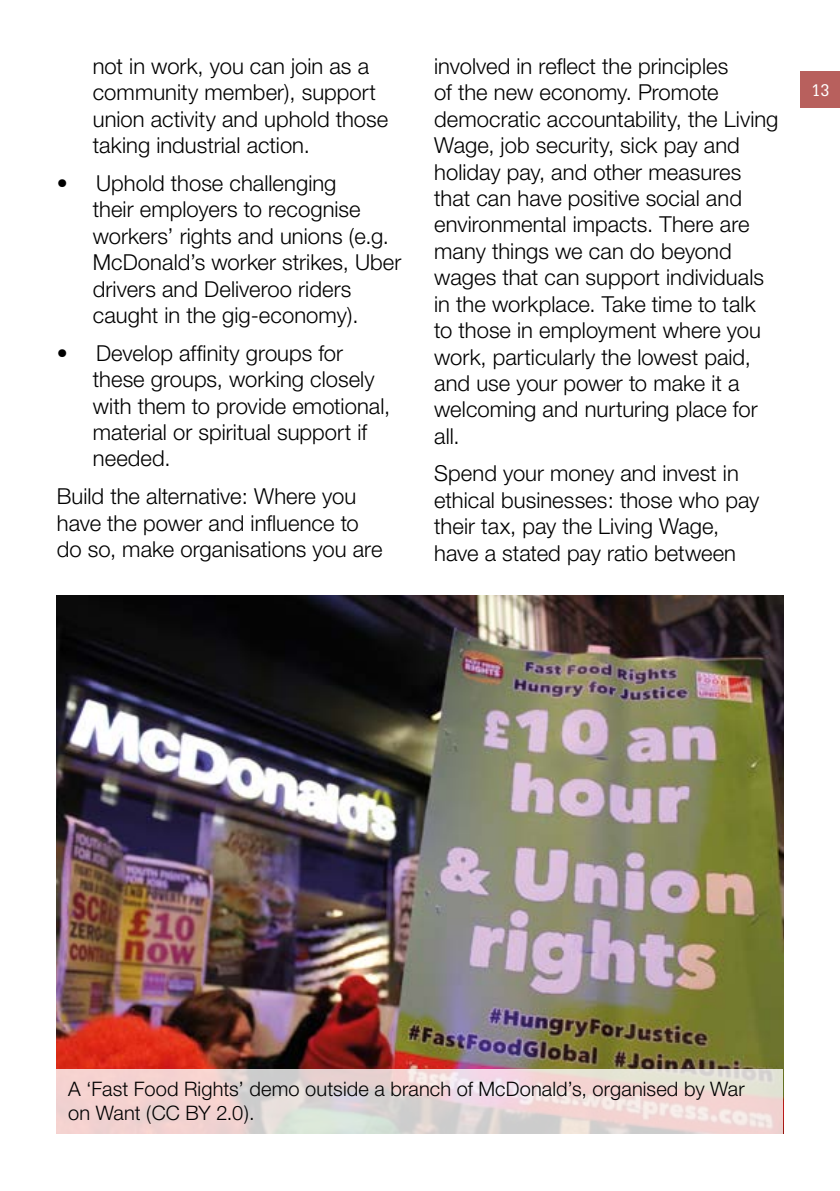
<style>
.page{position:relative;width:840px;height:1191px;background:#fff}
.page>*{position:absolute;margin:0;border:0;box-sizing:border-box;transform-origin:0 0}
.t1{font:300 22px/26.4px "Helvetica Neue";color:#000}
.t2{font:300 20px/24px "Helvetica Neue";letter-spacing:.005em;color:#000}
.t3{font:16.4px "Glypha";color:#fff}
</style>
<div class="page">
<div style="left:799px;top:71px;width:40px;height:37px;background:#b8605d"></div>
<img style="left:57px;top:595px;width:725px;height:474px">
<svg style="left:57px;top:1069px;width:725px;height:65px;background:#e8d7d4"></svg>
<p class="t1" style="left:93px;top:53px;width:297px">not in work, you can join as a community member), support union activity and uphold those taking industrial action.</p>
<p class="t1" style="left:93px;top:169px;width:310px;text-indent:-36px">• Uphold those challenging<br>their employers to recognise workers’ rights and unions (e.g.<br>McDonald’s worker strikes, Uber drivers and Deliveroo riders caught in the gig-economy).</p>
<p class="t1" style="left:93px;top:339px;width:299px;text-indent:-36px">• Develop affinity groups for these groups, working closely with them to provide emotional, material or spiritual support if needed.</p>
<p class="t1" style="left:57px;top:482px;width:327px">Build the alternative: Where you have the power and influence to do so, make organisations you are</p>
<p class="t1" style="left:434px;top:52px;width:345px">involved in reflect the principles<br>of the new economy. Promote democratic accountability, the Living<br>Wage, job security, sick pay and holiday pay, and other measures that can have positive social and environmental impacts. There are many things we can do beyond wages that can support individuals in the workplace. Take time to talk to those in employment where you work, particularly the lowest paid, and use your power to make it a welcoming and nurturing place for all.</p>
<p class="t1" style="left:434px;top:460px;width:326px">Spend your money and invest in ethical businesses: those who pay their tax, pay the Living Wage, have a stated pay ratio between</p>
<p class="t3" style="left:811px;top:80px;width:19px">13</p>
<p class="t2" style="left:68px;top:1076px;width:677px">A ‘Fast Food Rights’ demo outside a branch of McDonald’s, organised by War on Want (CC BY 2.0).</p>
</div>
